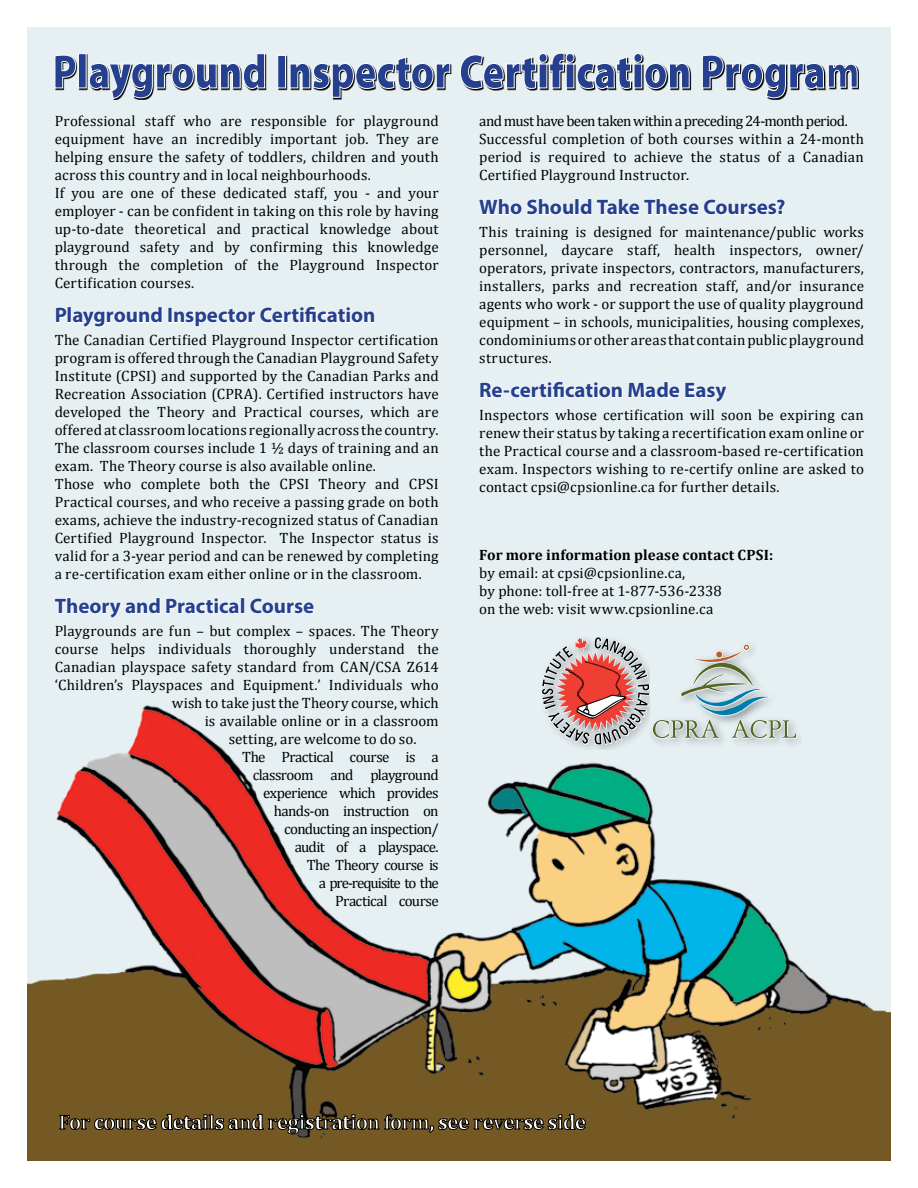
<style>
.page{position:relative;width:918px;height:1188px;background:#fff}
.page>*{position:absolute;margin:0;border:0;box-sizing:border-box;transform-origin:0 0}
.t1{font:700 21px "Myriad Pro";color:#25408f}
.t2{font:15px/18px "Cambria";letter-spacing:.01em;color:#000}
.t3{font:15px "Cambria";letter-spacing:-.04em;color:#000}
.t4{font:15px "Cambria";letter-spacing:-.03em;color:#000}
.t5{font:700 15px "Cambria";letter-spacing:.01em;color:#000}
.t6{font:15px "Cambria";letter-spacing:-.035em;color:#000}
.t7{font:15px "Cambria";letter-spacing:-.065em;color:#000}
.t8{font:15px "Cambria";letter-spacing:-.045em;color:#000}
</style>
<div class="page">
<img style="left:27px;top:27px;width:864px;height:1134px">
<div style="left:542px;top:637px;width:107px;height:113px;background:#000;opacity:.5"></div>
<div style="left:648px;top:640px;width:153px;height:109px;background:#e4eef1"></div>
<svg style="left:542px;top:637px;width:254px;height:107px"></svg>
<svg style="left:59px;top:1114px;width:527px;height:20px"></svg>
<svg style="left:54px;top:46px;width:804px;height:78px"></svg>
<svg style="left:478px;top:175px;width:308px;height:59px"></svg>
<svg style="left:479px;top:317px;width:250px;height:101px"></svg>
<svg style="left:55px;top:289px;width:108px;height:60px"></svg>
<div style="left:168px;top:307px;width:4px;height:16px;border:2px solid #fff"></div>
<svg style="left:173px;top:305px;width:203px;height:38px"></svg>
<svg style="left:54px;top:580px;width:186px;height:54px"></svg>
<div style="left:240px;top:597px;width:5px;height:17px;border:2px solid #fff"></div>
<svg style="left:249px;top:581px;width:66px;height:34px"></svg>
<p class="t2" style="left:55px;top:112px;width:386px">Professional staff who are responsible for playground equipment have an incredibly important job. They are helping ensure the safety of toddlers, children and youth across this country and in local neighbourhoods.<br>If you are one of these dedicated staff, you - and your employer - can be confident in taking on this role by having up-to-date theoretical and practical knowledge about playground safety and by confirming this knowledge through the completion of the Playground Inspector Certification courses.</p>
<h1 class="t1" style="left:55px;top:302px;width:322px">Playground Inspector Certification</h1>
<p class="t2" style="left:55px;top:331px;width:386px">The Canadian Certified Playground Inspector certification program is offered through the Canadian Playground Safety Institute (CPSI) and supported by the Canadian Parks and Recreation Association (CPRA). Certified instructors have developed the Theory and Practical courses, which are offered at classroom locations regionally across the country.<br>The classroom courses include 1 ½ days of training and an exam. The Theory course is also available online.<br>Those who complete both the CPSI Theory and CPSI Practical courses, and who receive a passing grade on both exams, achieve the industry-recognized status of Canadian Certified Playground Inspector. The Inspector status is valid for a 3-year period and can be renewed by completing a re-certification exam either online or in the classroom.</p>
<h1 class="t1" style="left:55px;top:592px;width:261px">Theory and Practical Course</h1>
<p class="t2" style="left:55px;top:621px;width:386px">Playgrounds are fun – but complex – spaces. The Theory</p>
<p class="t2" style="left:55px;top:639px;width:385px">course helps individuals thoroughly understand the</p>
<p class="t2" style="left:55px;top:657px;width:385px">Canadian playspace safety standard from CAN/CSA Z614</p>
<p class="t2" style="left:55px;top:675px;width:386px">‘Children’s Playspaces and Equipment.’ Individuals who</p>
<p class="t2" style="left:172px;top:693px;width:269px">wish to take just the Theory course, which</p>
<p class="t2" style="left:205px;top:711px;width:236px">is available online or in a classroom</p>
<p class="t2" style="left:229px;top:729px;width:189px">setting, are welcome to do so.</p>
<p class="t4" style="left:242px;top:748px;width:198px">The Practical course is a</p>
<p class="t3" style="left:253px;top:766px;width:188px">classroom and playground</p>
<p class="t3" style="left:263px;top:784px;width:177px">experience which provides</p>
<p class="t4" style="left:274px;top:802px;width:166px">hands-on instruction on</p>
<p class="t6" style="left:284px;top:820px;width:156px">conducting an inspection/</p>
<p class="t8" style="left:295px;top:838px;width:145px">audit of a playspace.</p>
<p class="t3" style="left:307px;top:856px;width:134px">The Theory course is</p>
<p class="t7" style="left:319px;top:874px;width:121px">a pre-requisite to the</p>
<p class="t4" style="left:335px;top:892px;width:105px">Practical course</p>
<p class="t2" style="left:479px;top:112px;width:386px">and must have been taken within a preceding 24-month period.<br>Successful completion of both courses within a 24-month period is required to achieve the status of a Canadian Certified Playground Instructor.</p>
<h1 class="t1" style="left:479px;top:194px;width:308px">Who Should Take These Courses?</h1>
<p class="t2" style="left:479px;top:223px;width:386px;text-align:justify">This training is designed for maintenance/public works personnel, daycare staff, health inspectors, owner/ operators, private inspectors, contractors, manufacturers, installers, parks and recreation staff, and/or insurance agents who work - or support the use of quality playground equipment – in schools, municipalities, housing complexes, condominiums or other areas that contain public playground structures.</p>
<h1 class="t1" style="left:479px;top:376px;width:249px">Re-certification Made Easy</h1>
<p class="t2" style="left:479px;top:405px;width:386px;text-align:justify">Inspectors whose certification will soon be expiring can renew their status by taking a recertification exam online or the Practical course and a classroom-based re-certification exam. Inspectors wishing to re-certify online are asked to contact cpsi@cpsionline.ca for further details.</p>
<p class="t5" style="left:479px;top:545px;width:296px">For more information please contact CPSI:</p>
<p class="t2" style="left:479px;top:564px;width:244px">by email: at cpsi@cpsionline.ca,<br>by phone: toll-free at 1-877-536-2338 on the web: visit www.cpsionline.ca</p>
</div>
